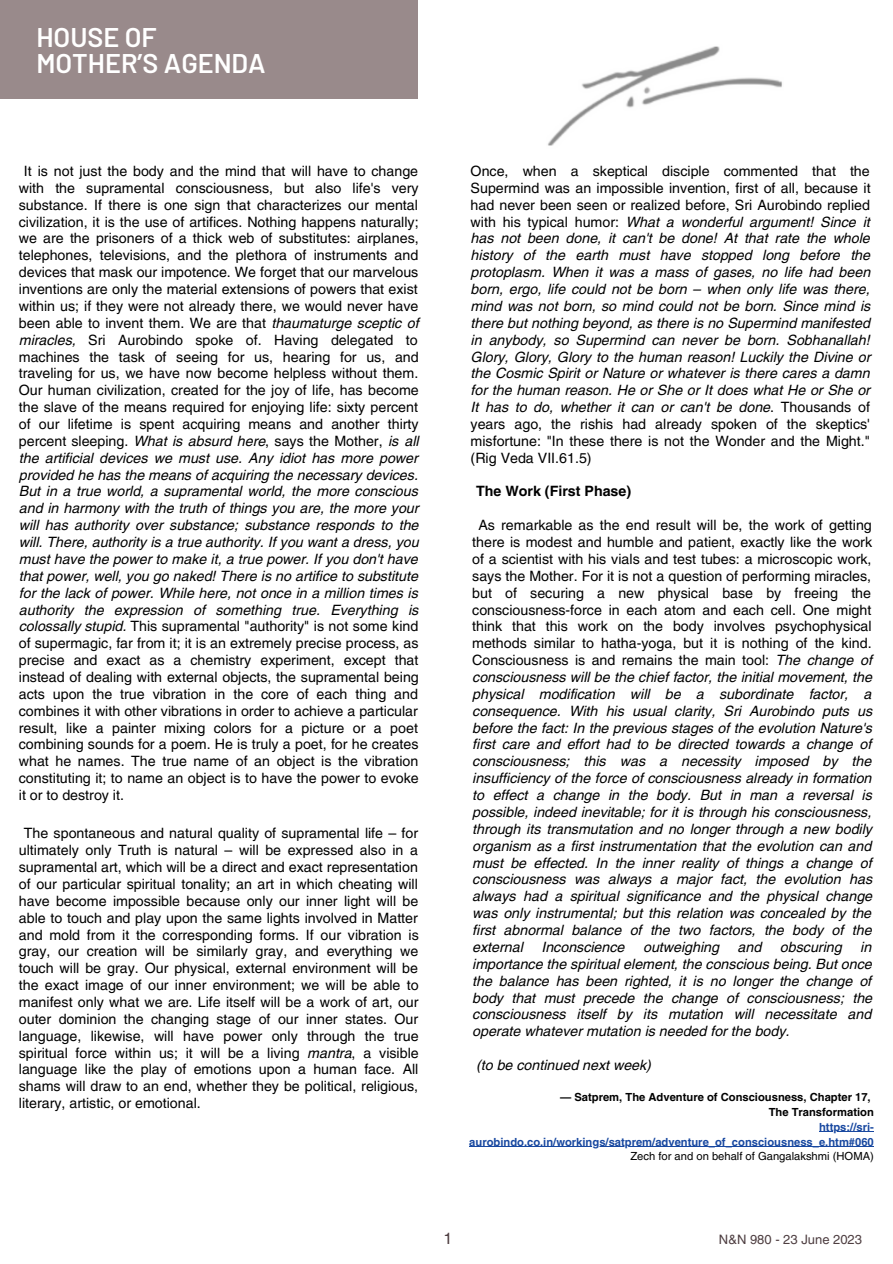
<style>
.page{position:relative;width:893px;height:1264px;background:#fff}
.page>*{position:absolute;margin:0;border:0;box-sizing:border-box;transform-origin:0 0}
.t1{font:600 27px "Barlow";color:#fff}
.t2{font:16.05px "Helvetica LT Pro";color:#4e3e41}
.t3{font:14.25px/16.8px "Helvetica LT Pro";color:#000;text-align:justify}
.t4{font:italic 14.25px/16.8px "Helvetica LT Pro";color:#000;text-align:justify}
.t5{font:700 14.25px "Helvetica LT Pro";color:#000}
.t6{font:13.05px "Helvetica LT Pro";color:#4e3e41}
.t7{font:700 11.25px/15px "Helvetica LT Pro";color:#1848a0;text-align:right}
.t8{font:700 11.25px "Helvetica LT Pro";color:#000}
.t9{font:11.25px "Helvetica LT Pro";color:#000}
.s1{font-style:italic}
.s2{font-style:normal}
</style>
<div class="page">
<div style="left:0;top:0;width:417px;height:99px;background:#998a8b"></div>
<img style="left:548px;top:46px;width:234px;height:100px">
<hr style="left:819px;top:1131px;width:54px;height:1px;background:#1848a0">
<hr style="left:469px;top:1146px;width:404px;height:1px;background:#1848a0">
<p class="t1" style="left:36px;top:20px;width:122px">HOUSE OF</p>
<p class="t1" style="left:36px;top:46px;width:231px">MOTHER’S AGENDA</p>
<p class="t3" style="left:19px;top:164px;width:401px;text-indent:5px">It is not just the body and the mind that will have to change with the supramental consciousness, but also life's very substance. If there is one sign that characterizes our mental civilization, it is the use of artifices. Nothing happens naturally; we are the prisoners of a thick web of substitutes: airplanes, telephones, televisions, and the plethora of instruments and devices that mask our impotence. We forget that our marvelous inventions are only the material extensions of powers that exist within us; if they were not already there, we would never have been able to invent them. We are that <span class="s1">thaumaturge sceptic of miracles,</span> Sri Aurobindo spoke of. Having delegated to machines the task of seeing for us, hearing for us, and traveling for us, we have now become helpless without them.<br>Our human civilization, created for the joy of life, has become the slave of the means required for enjoying life: sixty percent of our lifetime is spent acquiring means and another thirty percent sleeping. <span class="s1">What is absurd here</span>, says the Mother, <span class="s1">is all the artificial devices we must use. Any idiot has more power provided he has the means of acquiring the necessary devices.<br>But in a true world, a supramental world, the more conscious and in harmony with the truth of things you are, the more your will has authority over substance; substance responds to the will. There, authority is a true authority. If you want a dress, you must have the power to make it, a true power. If you don't have that power, well, you go naked! There is no artifice to substitute for the lack of power. While here, not once in a million times is authority the expression of something true. Everything is colossally stupid.</span> This supramental "authority" is not some kind of supermagic, far from it; it is an extremely precise process, as precise and exact as a chemistry experiment, except that instead of dealing with external objects, the supramental being acts upon the true vibration in the core of each thing and combines it with other vibrations in order to achieve a particular result, like a painter mixing colors for a picture or a poet combining sounds for a poem. He is truly a poet, for he creates what he names. The true name of an object is the vibration constituting it; to name an object is to have the power to evoke it or to destroy it.</p>
<p class="t3" style="left:19px;top:826px;width:401px;text-indent:5px">The spontaneous and natural quality of supramental life – for ultimately only Truth is natural – will be expressed also in a supramental art, which will be a direct and exact representation of our particular spiritual tonality; an art in which cheating will have become impossible because only our inner light will be able to touch and play upon the same lights involved in Matter and mold from it the corresponding forms. If our vibration is gray, our creation will be similarly gray, and everything we touch will be gray. Our physical, external environment will be the exact image of our inner environment; we will be able to manifest only what we are. Life itself will be a work of art, our outer dominion the changing stage of our inner states. Our language, likewise, will have power only through the true spiritual force within us; it will be a living <span class="s1">mantra</span>, a visible language like the play of emotions upon a human face. All shams will draw to an end, whether they be political, religious, literary, artistic, or emotional.</p>
<p class="t4" style="left:470px;top:164px;width:401px"><span class="s2">Once, when a skeptical disciple commented that the Supermind was an impossible invention, first of all, because it had never been seen or realized before, Sri Aurobindo replied with his typical humor:</span> What a wonderful argument! Since it has not been done, it can't be done! At that rate the whole history of the earth must have stopped long before the protoplasm. When it was a mass of gases, no life had been born, ergo, life could not be born – when only life was there, mind was not born, so mind could not be born. Since mind is there but nothing beyond, as there is no Supermind manifested in anybody, so Supermind can never be born. Sobhanallah!<br>Glory, Glory, Glory to the human reason! Luckily the Divine or the Cosmic Spirit or Nature or whatever is there cares a damn for the human reason. He or She or It does what He or She or It has to do, whether it can or can't be done<span class="s2">. Thousands of years ago, the rishis had already spoken of the skeptics' misfortune: "In these there is not the Wonder and the Might." (Rig Veda VII.61.5)</span></p>
<p class="t5" style="left:476px;top:486px;width:156px">The Work (First Phase)</p>
<p class="t4" style="left:472px;top:518px;width:401px;text-indent:6px"><span class="s2">As remarkable as the end result will be, the work of getting there is modest and humble and patient, exactly like the work of a scientist with his vials and test tubes: a microscopic work, says the Mother. For it is not a question of performing miracles, but of securing a new physical base by freeing the consciousness-force in each atom and each cell. One might think that this work on the body involves psychophysical methods similar to hatha-yoga, but it is nothing of the kind.<br>Consciousness is and remains the main tool:</span> The change of consciousness will be the chief factor, the initial movement, the physical modification will be a subordinate factor, a consequence. With his usual clarity, Sri Aurobindo puts us before the fact: In the previous stages of the evolution Nature's first care and effort had to be directed towards a change of consciousness; this was a necessity imposed by the insufficiency of the force of consciousness already in formation to effect a change in the body. But in man a reversal is possible, indeed inevitable; for it is through his consciousness, through its transmutation and no longer through a new bodily organism as a first instrumentation that the evolution can and must be effected. In the inner reality of things a change of consciousness was always a major fact, the evolution has always had a spiritual significance and the physical change was only instrumental; but this relation was concealed by the first abnormal balance of the two factors, the body of the external</p>
<p class="t4" style="left:472px;top:939px;width:401px;text-indent:388px">in importance the spiritual element, the conscious being. But once the balance has been righted, it is no longer the change of body that must precede the change of consciousness; the consciousness itself by its mutation will necessitate and operate whatever mutation is needed for the body.</p>
<p class="t4" style="left:476px;top:1057px;width:176px">(to be continued next week)</p>
<p class="t4" style="left:541px;top:939px;width:85px">Inconscience</p>
<p class="t4" style="left:643px;top:939px;width:77px">outweighing</p>
<p class="t4" style="left:737px;top:939px;width:25px">and</p>
<p class="t4" style="left:779px;top:939px;width:63px">obscuring</p>
<p class="t8" style="left:560px;top:1092px;width:312px">— Satprem, The Adventure of Consciousness, Chapter 17,</p>
<p class="t8" style="left:768px;top:1107px;width:107px">The Transformation</p>
<p class="t7" style="left:469px;top:1120px;width:406px">https://sri&shy;aurobindo.co.in/workings/satprem/adventure_of_consciousness_e.htm#060</p>
<p class="t9" style="left:630px;top:1152px;width:245px">Zech for and on behalf of Gangalakshmi (HOMA)</p>
<p class="t2" style="left:443px;top:1232px;width:10px">1</p>
<p class="t6" style="left:718px;top:1234px;width:145px">N&amp;N 980 - 23 June 2023</p>
</div>
